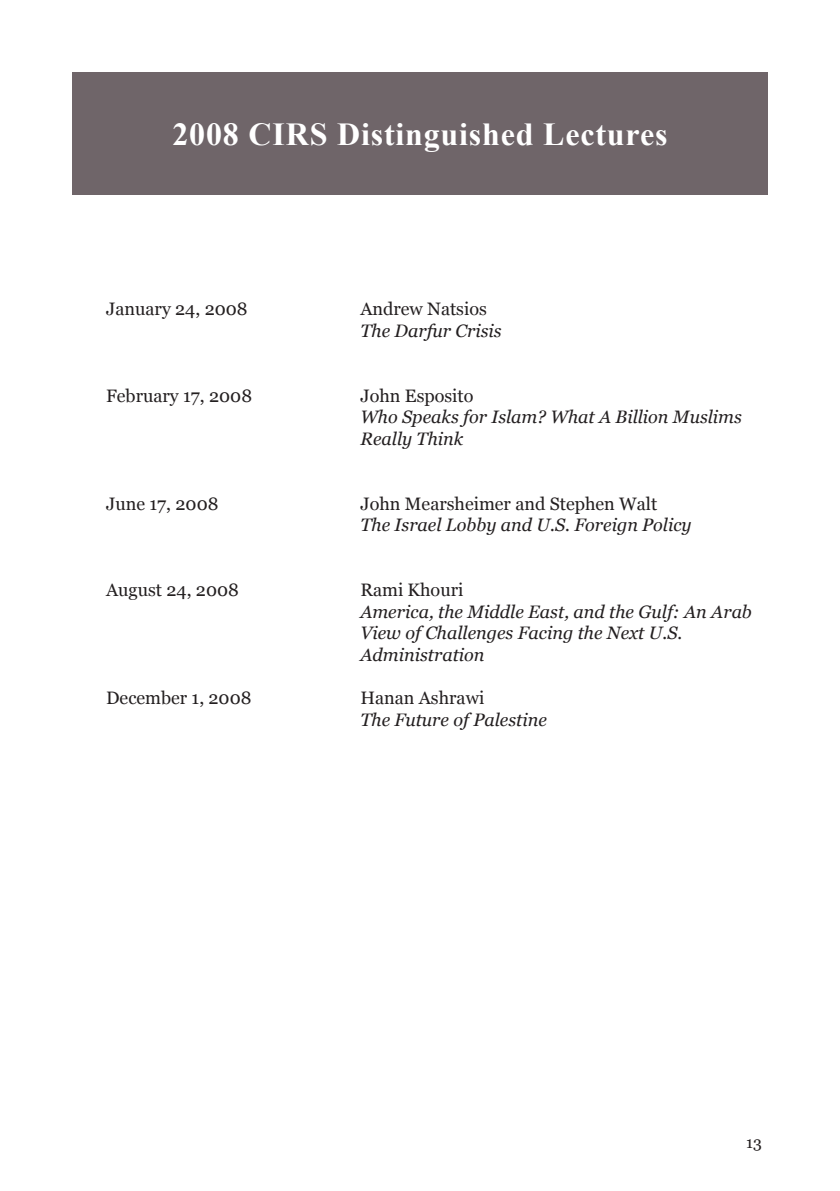
<style>
.page{position:relative;width:840px;height:1191px;background:#fff}
.page>*{position:absolute;margin:0;border:0;box-sizing:border-box;transform-origin:0 0}
.t1{font:700 32px "Times New Roman";letter-spacing:.025em;color:#fff}
.t2{font:italic 18px/21.6px "Georgia";color:#231f20}
.t3{font:18px "Georgia";color:#231f20}
.t4{font:16px "Georgia";color:#231f20}
</style>
<div class="page">
<div style="left:72px;top:72px;width:695px;height:122px;background:#6f6569"></div>
<h1 class="t1" style="left:172px;top:112px;width:496px">2008 CIRS Distinguished Lectures</h1>
<p class="t3" style="left:106px;top:299px;width:143px">January 24, 2008</p>
<p class="t3" style="left:360px;top:299px;width:128px">Andrew Natsios</p>
<p class="t2" style="left:360px;top:320px;width:143px">The Darfur Crisis</p>
<p class="t3" style="left:106px;top:385px;width:147px">February 17, 2008</p>
<p class="t3" style="left:360px;top:385px;width:114px">John Esposito</p>
<p class="t2" style="left:360px;top:406px;width:383px">Who Speaks for Islam? What A Billion Muslims<br>Really Think</p>
<p class="t3" style="left:106px;top:493px;width:114px">June 17, 2008</p>
<p class="t3" style="left:360px;top:493px;width:298px">John Mearsheimer and Stephen Walt</p>
<p class="t2" style="left:360px;top:514px;width:332px">The Israel Lobby and U.S. Foreign Policy</p>
<p class="t3" style="left:106px;top:579px;width:134px">August 24, 2008</p>
<p class="t3" style="left:360px;top:579px;width:104px">Rami Khouri</p>
<p class="t2" style="left:360px;top:600px;width:393px">America, the Middle East, and the Gulf: An Arab<br>View of Challenges Facing the Next U.S.<br>Administration</p>
<p class="t3" style="left:106px;top:687px;width:147px">December 1, 2008</p>
<p class="t3" style="left:360px;top:687px;width:125px">Hanan Ashrawi</p>
<p class="t2" style="left:360px;top:708px;width:188px">The Future of Palestine</p>
<p class="t4" style="left:745px;top:1133px;width:17px">13</p>
</div>
